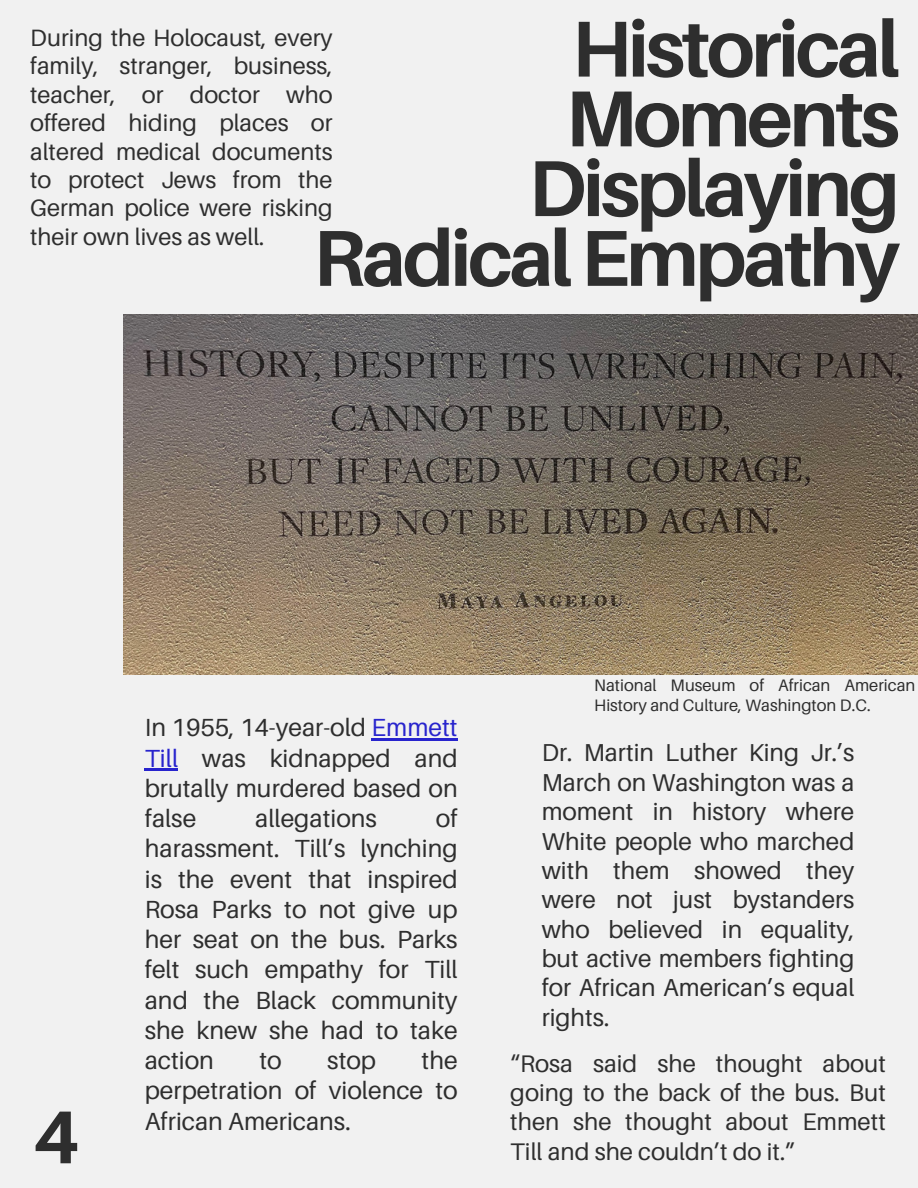
<style>
.page{position:relative;width:918px;height:1188px;background:#f1f1f1}
.page>*{position:absolute;margin:0;border:0;box-sizing:border-box;transform-origin:0 0}
.t1{font:700 79.35px/69.8px "Aileron";letter-spacing:-.045em;color:#2e2e2e;text-align:right}
.t2{font:700 74.85px "Aileron";color:#2e2e2e}
.t3{font:24.75px/30.3px "Aileron";color:#2e2e2e;text-align:justify}
.t4{font:24.45px/29.4px "Aileron";color:#2e2e2e;text-align:justify}
.t5{font:24px/29.2px "Aileron";color:#2e2e2e;text-align:justify}
.t6{font:23.7px/28.3px "Aileron";color:#2e2e2e;text-align:justify}
.t7{font:16.65px/20.1px "Aileron";color:#2e2e2e}
.s1{color:#2824cd}
</style>
<div class="page">
<img style="left:123px;top:314px;width:795px;height:360px">
<hr style="left:372px;top:739px;width:86px;height:2px;background:#2824cd">
<hr style="left:145px;top:769px;width:33px;height:2px;background:#2824cd">
<h1 class="t1" style="left:313px;top:12px;width:588px">Historical<br>Moments<br>Displaying<br>RadicalEmpathy</h1>
<h2 class="t6" style="left:30px;top:23px;width:304px">During the Holocaust, every family, stranger, business, teacher, or doctor who offered hiding places or altered medical documents to protect Jews from the German police were risking their own lives as well.</h2>
<h2 class="t2" style="left:33px;top:1091px;width:48px">4</h2>
<p class="t3" style="left:145px;top:712px;width:314px">In 1955, 14-year-old <span class="s1">Emmett Till</span> was kidnapped and brutally murdered based on false</p>
<p class="t3" style="left:145px;top:803px;width:314px;text-indent:291px">of harassment. Till’s lynching is the event that inspired Rosa Parks to not give up her seat on the bus. Parks felt such empathy for Till and the Black community she knew she had to take action</p>
<p class="t3" style="left:255px;top:803px;width:123px">allegations</p>
<p class="t3" style="left:145px;top:1045px;width:314px;text-indent:277px">the perpetration of violence to African Americans.</p>
<p class="t3" style="left:259px;top:1045px;width:24px">to</p>
<p class="t3" style="left:327px;top:1045px;width:50px">stop</p>
<h2 class="t7" style="left:594px;top:674px;width:323px">National Museum of African American<br>History and Culture, Washington D.C.</h2>
<p class="t4" style="left:542px;top:738px;width:314px">Dr. Martin Luther King Jr.’s March on Washington was a moment in history where White people who marched with them showed they were not just bystanders who believed in equality, but active members fighting for African American’s equal rights.</p>
<h2 class="t5" style="left:510px;top:1048px;width:377px">“Rosa said she thought about going to the back of the bus. But then she thought about Emmett Till and she couldn’t do it.”</h2>
</div>
